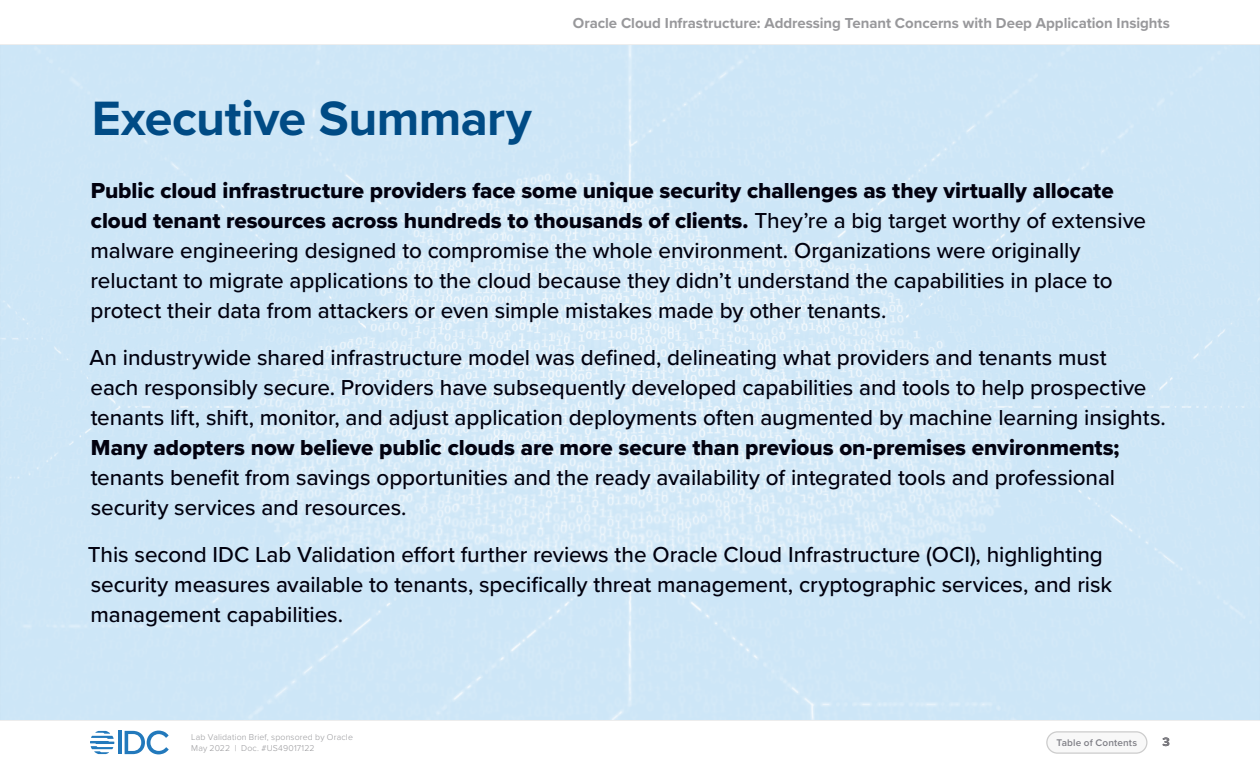
<style>
.page{position:relative;width:1260px;height:765px;background:#fff}
.page>*{position:absolute;margin:0;border:0;box-sizing:border-box;transform-origin:0 0}
.Heading{font:700 50px "Proxima Nova";letter-spacing:-.01em;color:#004b85}
.Intro_texts_20pt{font:500 22.5px/30px "Proxima Nova";letter-spacing:-.005em;color:#01010f}
.t1{font:700 15px "Proxima Nova";letter-spacing:-.005em;color:#98989b}
.t2{font:700 12.5px "Proxima Nova";color:#231f20}
.t3{font:600 10px "Proxima Nova";letter-spacing:.015em;color:#808087}
.t4{font:300 8.75px/11.2px "Proxima Nova";letter-spacing:.02em;color:#98989b}
.s1{font-family:"Proxima Nova Extrabld";font-weight:400}
</style>
<div class="page">
<hr style="left:0;top:720px;width:1260px;height:1px;background:#e5e5e5">
<hr style="left:118px;top:731px;width:4px;height:23px;background:#2279bc">
<svg style="left:125px;top:731px;width:44px;height:23px"></svg>
<svg style="left:90px;top:731px;width:24px;height:23px"></svg>
<div style="left:1047px;top:732px;width:100px;height:21px;background:#f8f8f8;border-radius:11px"></div>
<div style="left:1046px;top:731px;width:102px;height:23px;border:1px solid #ccc;border-radius:11px"></div>
<img style="left:0;top:45px;width:1260px;height:675px">
<p class="t1" style="left:573px;top:12px;width:599px">Oracle Cloud Infrastructure: Addressing Tenant Concerns with Deep Application Insights</p>
<p class="Heading" style="left:92px;top:81px;width:442px">Executive Summary</p>
<p class="Intro_texts_20pt" style="left:91px;top:174px;width:1057px"><span class="s1">Public cloud infrastructure providers face some unique security challenges as they virtually allocate cloud tenant resources across hundreds to thousands of clients.</span> They’re a big target worthy of extensive malware engineering designed to compromise the whole environment. Organizations were originally reluctant to migrate applications to the cloud because they didn’t understand the capabilities in place to protect their data from attackers or even simple mistakes made by other tenants.</p>
<p class="Intro_texts_20pt" style="left:89px;top:341px;width:1075px">An industrywide shared infrastructure model was defined, delineating what providers and tenants must<br>each responsibly secure. Providers have subsequently developed capabilities and tools to help prospective tenants lift, shift, monitor, and adjust application deployments often augmented by machine learning insights.<br><span class="s1">Many adopters now believe public clouds are more secure than previous on-premises environments; </span>tenants benefit from savings opportunities and the ready availability of integrated tools and professional security services and resources.</p>
<p class="Intro_texts_20pt" style="left:88px;top:538px;width:1026px">This second IDC Lab Validation effort further reviews the Oracle Cloud Infrastructure (OCI), highlighting security measures available to tenants, specifically threat management, cryptographic services, and risk management capabilities.</p>
<p class="t4" style="left:191px;top:731px;width:163px">Lab Validation Brief, sponsored by Oracle<br>May 2022 | Doc. #US49017122</p>
<p class="t3" style="left:1057px;top:735px;width:82px">Table of Contents</p>
<p class="t2" style="left:1163px;top:733px;width:9px">3</p>
</div>
